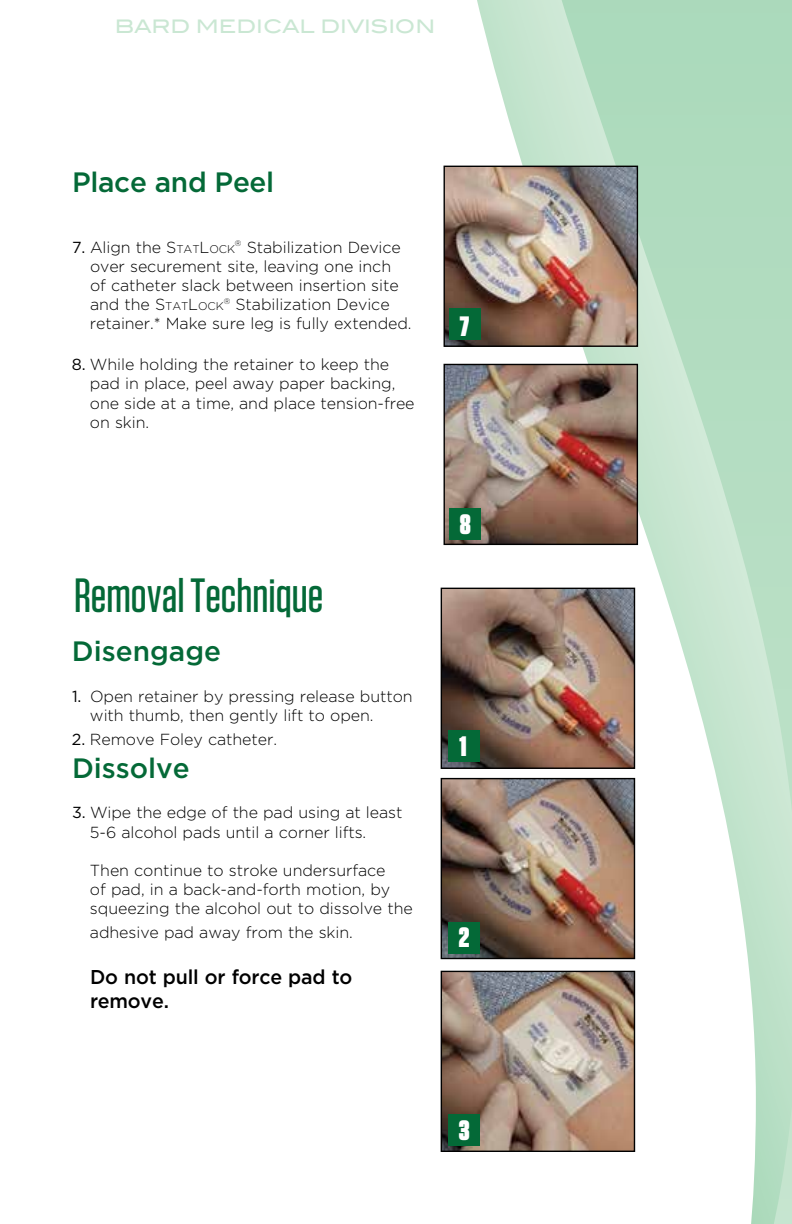
<style>
.page{position:relative;width:792px;height:1224px;background:#fff}
.page>*{position:absolute;margin:0;border:0;box-sizing:border-box;transform-origin:0 0}
.t1{font:500 48px "Tungsten";color:#046937}
.t2{font:500 28px "Gotham";color:#046937}
.t3{font:900 28px "Tungsten";color:#fff}
.t4{font:500 20px/24px "Gotham";letter-spacing:-.01em;color:#000}
.t5{font:18.6px "Blair ITC Std";color:#cae7d3}
.t6{font:300 16px/19.2px "Gotham";letter-spacing:-.005em;color:#000}
.s1{font-weight:400}
.s2{font-style:inherit}
.s3{font-size:11.2px}
</style>
<div class="page">
<svg style="left:473px;top:0;width:83px;height:971px"></svg>
<svg style="left:556px;top:0;width:236px;height:1224px"></svg>
<img style="left:446px;top:366px;width:190px;height:177px">
<div style="left:444px;top:364px;width:194px;height:181px;border:1px solid #000"></div>
<img style="left:446px;top:168px;width:190px;height:177px">
<div style="left:444px;top:166px;width:194px;height:181px;border:1px solid #000"></div>
<img style="left:443px;top:590px;width:190px;height:177px">
<div style="left:441px;top:588px;width:194px;height:181px;border:1px solid #000"></div>
<img style="left:443px;top:973px;width:190px;height:177px">
<div style="left:441px;top:971px;width:194px;height:181px;border:1px solid #000"></div>
<img style="left:443px;top:780px;width:190px;height:177px">
<div style="left:441px;top:778px;width:194px;height:181px;border:1px solid #000"></div>
<div style="left:449px;top:308px;width:32px;height:32px;background:#046937"></div>
<div style="left:449px;top:508px;width:32px;height:32px;background:#046937"></div>
<div style="left:448px;top:730px;width:32px;height:32px;background:#046937"></div>
<div style="left:448px;top:922px;width:32px;height:32px;background:#046937"></div>
<div style="left:448px;top:1114px;width:32px;height:32px;background:#046937"></div>
<p class="t5" style="left:115px;top:15px;width:322px">BARD MEDICAL DIVISION</p>
<h2 class="t2" style="left:72px;top:166px;width:204px">Place and Peel</h2>
<p class="t6" style="left:90px;top:237px;width:323px;text-indent:-18px"><span class="s1">7.</span> Align the <span class="s2">S</span><span class="s3">TAT</span><span class="s2">L</span><span class="s3">OCK</span><sup>®</sup> Stabilization Device over securement site, leaving one inch<br>of catheter slack between insertion site and the <span class="s2">S</span><span class="s3">TAT</span><span class="s2">L</span><span class="s3">OCK</span><sup>®</sup> Stabilization Device retainer.* Make sure leg is fully extended.</p>
<p class="t6" style="left:90px;top:355px;width:326px;text-indent:-18px"><span class="s1">8.</span> While holding the retainer to keep the pad in place, peel away paper backing, one side at a time, and place tension-free on skin.</p>
<h1 class="t1" style="left:74px;top:570px;width:251px">Removal Technique</h1>
<h2 class="t2" style="left:72px;top:635px;width:151px">Disengage</h2>
<p class="t6" style="left:90px;top:687px;width:324px;text-indent:-18px"><span class="s1">1.</span> Open retainer by pressing release button with thumb, then gently lift to open.</p>
<p class="t6" style="left:72px;top:730px;width:207px"><span class="s1">2.</span> Remove Foley catheter.</p>
<h2 class="t2" style="left:72px;top:752px;width:119px">Dissolve</h2>
<p class="t6" style="left:90px;top:803px;width:314px;text-indent:-18px"><span class="s1">3.</span> Wipe the edge of the pad using at least<br>5-6 alcohol pads until a corner lifts.</p>
<p class="t6" style="left:90px;top:860px;width:324px">Then continue to stroke undersurface<br>of pad, in a back-and-forth motion, by squeezing the alcohol out to dissolve the</p>
<p class="t6" style="left:90px;top:923px;width:264px">adhesive pad away from the skin.</p>
<p class="t4" style="left:90px;top:964px;width:264px">Do not pull or force pad to remove.</p>
<h2 class="t3" style="left:460px;top:310px;width:11px">7</h2>
<h2 class="t3" style="left:460px;top:509px;width:13px">8</h2>
<h2 class="t3" style="left:460px;top:731px;width:9px">1</h2>
<h2 class="t3" style="left:459px;top:922px;width:12px">2</h2>
<h2 class="t3" style="left:459px;top:1114px;width:12px">3</h2>
</div>
